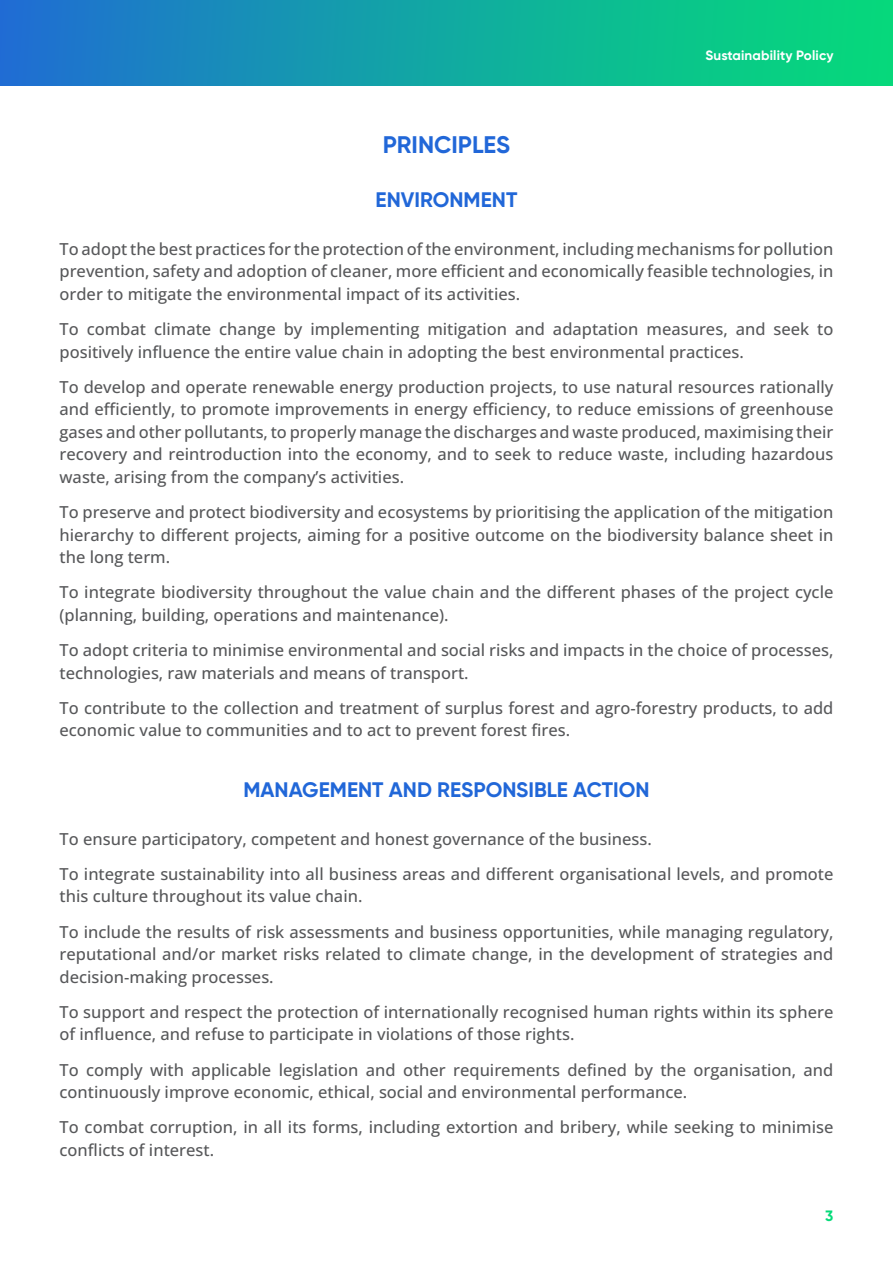
<style>
.page{position:relative;width:893px;height:1263px;background:#fff}
.page>*{position:absolute;margin:0;border:0;box-sizing:border-box;transform-origin:0 0}
.Titulo_Niv2{font:700 24px "Gilroy";color:#2167d8}
.Titulo_Niv3{font:700 21px "Gilroy";color:#2167d8}
.Texto{font:500 16.5px/22.5px "Open Sans";color:#57585a}
.t1{font:700 15px "Gilroy";color:#05db79}
.t2{font:700 13.5px "Gilroy";letter-spacing:.01em;color:#fff}
</style>
<div class="page">
<div style="left:0;top:0;width:893px;height:85px;background:linear-gradient(to right,#1f70d1,#04df76)"></div>
<p class="t2" style="left:705px;top:46px;width:129px">Sustainability Policy</p>
<p class="Titulo_Niv2" style="left:383px;top:130px;width:129px">PRINCIPLES</p>
<p class="Titulo_Niv3" style="left:376px;top:187px;width:143px">ENVIRONMENT</p>
<p class="Texto" style="left:60px;top:237px;width:775px;text-align:justify">To adopt the best practices for the protection of the environment, including mechanisms for pollution prevention, safety and adoption of cleaner, more efficient and economically feasible technologies, in order to mitigate the environmental impact of its activities.</p>
<p class="Texto" style="left:60px;top:317px;width:775px">To combat climate change by implementing mitigation and adaptation measures, and seek to positively influence the entire value chain in adopting the best environmental practices.</p>
<p class="Texto" style="left:60px;top:375px;width:775px;text-align:justify">To develop and operate renewable energy production projects, to use natural resources rationally and efficiently, to promote improvements in energy efficiency, to reduce emissions of greenhouse gases and other pollutants, to properly manage the discharges and waste produced, maximising their recovery and reintroduction into the economy, and to seek to reduce waste, including hazardous waste, arising from the company’s activities.</p>
<p class="Texto" style="left:60px;top:500px;width:775px;text-align:justify">To preserve and protect biodiversity and ecosystems by prioritising the application of the mitigation hierarchy to different projects, aiming for a positive outcome on the biodiversity balance sheet in the long term.</p>
<p class="Texto" style="left:60px;top:581px;width:775px">To integrate biodiversity throughout the value chain and the different phases of the project cycle (planning, building, operations and maintenance).</p>
<p class="Texto" style="left:60px;top:638px;width:775px">To adopt criteria to minimise environmental and social risks and impacts in the choice of processes, technologies, raw materials and means of transport.</p>
<p class="Texto" style="left:60px;top:696px;width:775px">To contribute to the collection and treatment of surplus forest and agro-forestry products, to add economic value to communities and to act to prevent forest fires.</p>
<p class="Titulo_Niv3" style="left:243px;top:776px;width:407px">MANAGEMENT AND RESPONSIBLE ACTION</p>
<p class="Texto" style="left:60px;top:827px;width:594px">To ensure participatory, competent and honest governance of the business.</p>
<p class="Texto" style="left:60px;top:862px;width:775px">To integrate sustainability into all business areas and different organisational levels, and promote this culture throughout its value chain.</p>
<p class="Texto" style="left:60px;top:920px;width:775px;text-align:justify">To include the results of risk assessments and business opportunities, while managing regulatory, reputational and/or market risks related to climate change, in the development of strategies and decision-making processes.</p>
<p class="Texto" style="left:60px;top:1000px;width:775px">To support and respect the protection of internationally recognised human rights within its sphere of influence, and refuse to participate in violations of those rights.</p>
<p class="Texto" style="left:60px;top:1058px;width:775px">To comply with applicable legislation and other requirements defined by the organisation, and continuously improve economic, ethical, social and environmental performance.</p>
<p class="Texto" style="left:60px;top:1116px;width:775px">To combat corruption, in all its forms, including extortion and bribery, while seeking to minimise conflicts of interest.</p>
<p class="t1" style="left:825px;top:1206px;width:10px">3</p>
</div>
